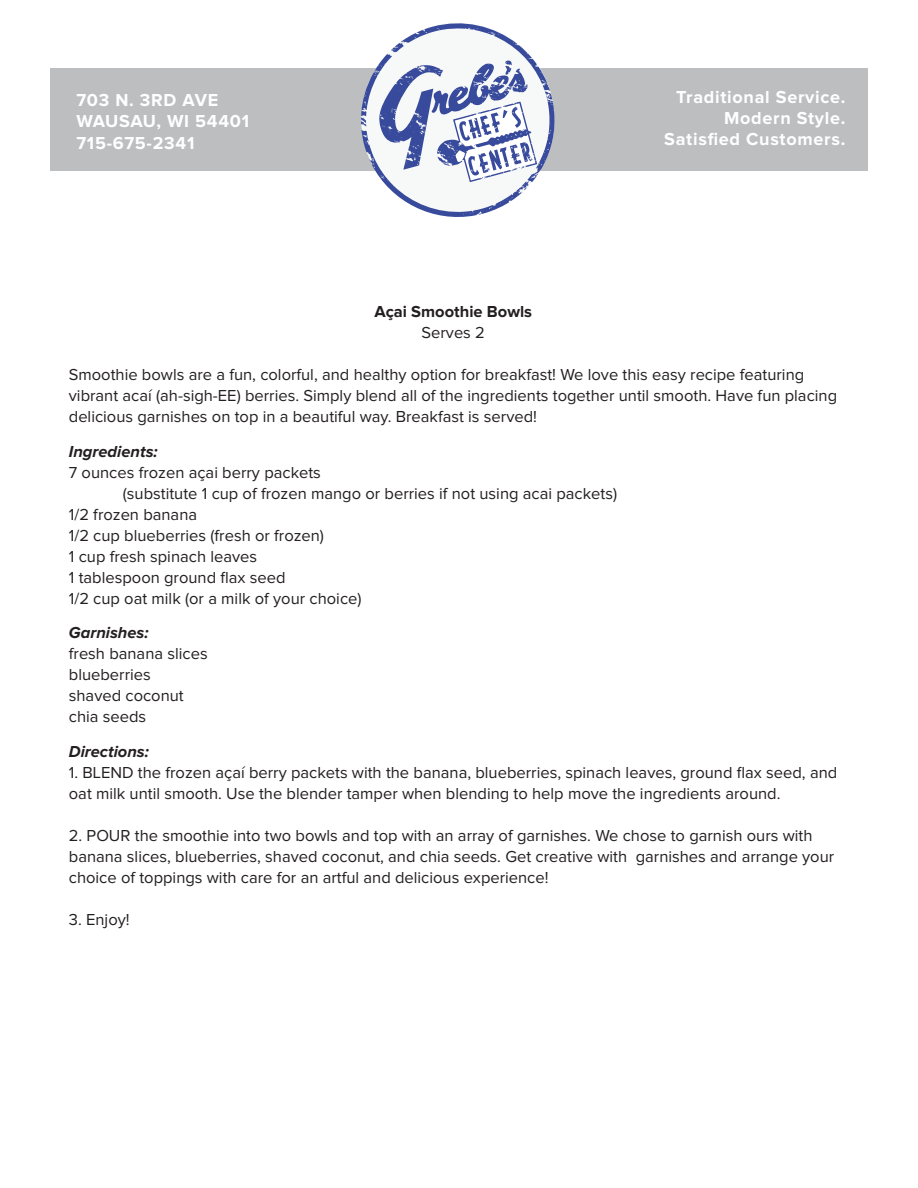
<style>
.page{position:relative;width:918px;height:1188px;background:#fff}
.page>*{position:absolute;margin:0;border:0;box-sizing:border-box;transform-origin:0 0}
.t1{font:700 18px/21.1px "Proxima Nova";letter-spacing:.04em;color:#fff}
.t2{font:16.5px/21px "Proxima Nova";color:#231f20}
.t3{font:italic 700 16.5px "Proxima Nova";color:#231f20}
.t4{font:700 16.5px "Proxima Nova";color:#231f20}
</style>
<div class="page">
<div style="left:50px;top:68px;width:818px;height:102px;background:#bcbec0"></div>
<svg style="left:361px;top:23px;width:195px;height:194px"></svg>
<p class="t1" style="left:76px;top:90px;width:174px">703 N. 3RD AVE<br>WAUSAU, WI 54401<br>715-675-2341</p>
<p class="t1" style="left:664px;top:87px;width:183px;text-align:right">Traditional Service.<br>Modern Style.<br>Satisfied Customers.</p>
<p class="t4" style="left:374px;top:302px;width:159px">Açai Smoothie Bowls</p>
<p class="t2" style="left:422px;top:323px;width:65px">Serves 2</p>
<p class="t2" style="left:69px;top:365px;width:770px">Smoothie bowls are a fun, colorful, and healthy option for breakfast! We love this easy recipe featuring vibrant acaí (ah-sigh-EE) berries. Simply blend all of the ingredients together until smooth. Have fun placing delicious garnishes on top in a beautiful way. Breakfast is served!</p>
<p class="t3" style="left:69px;top:442px;width:90px">Ingredients:</p>
<p class="t2" style="left:69px;top:462px;width:254px">7 ounces frozen açai berry packets</p>
<p class="t2" style="left:123px;top:483px;width:496px">(substitute 1 cup of frozen mango or berries if not using acai packets)</p>
<p class="t2" style="left:69px;top:504px;width:130px">1/2 frozen banana</p>
<p class="t2" style="left:69px;top:525px;width:257px">1/2 cup blueberries (fresh or frozen)</p>
<p class="t2" style="left:69px;top:546px;width:190px">1 cup fresh spinach leaves</p>
<p class="t2" style="left:69px;top:567px;width:218px">1 tablespoon ground flax seed</p>
<p class="t2" style="left:69px;top:588px;width:294px">1/2 cup oat milk (or a milk of your choice)</p>
<p class="t3" style="left:69px;top:623px;width:81px">Garnishes:</p>
<p class="t2" style="left:69px;top:644px;width:140px">fresh banana slices blueberries<br>shaved coconut chia seeds</p>
<p class="t3" style="left:69px;top:742px;width:82px">Directions:</p>
<p class="t2" style="left:69px;top:762px;width:770px">1. BLEND the frozen açaí berry packets with the banana, blueberries, spinach leaves, ground flax seed, and oat milk until smooth. Use the blender tamper when blending to help move the ingredients around.</p>
<p class="t2" style="left:69px;top:825px;width:767px">2. POUR the smoothie into two bowls and top with an array of garnishes. We chose to garnish ours with banana slices, blueberries, shaved coconut, and chia seeds. Get creative with garnishes and arrange your choice of toppings with care for an artful and delicious experience!</p>
<p class="t2" style="left:69px;top:909px;width:62px">3. Enjoy!</p>
</div>
